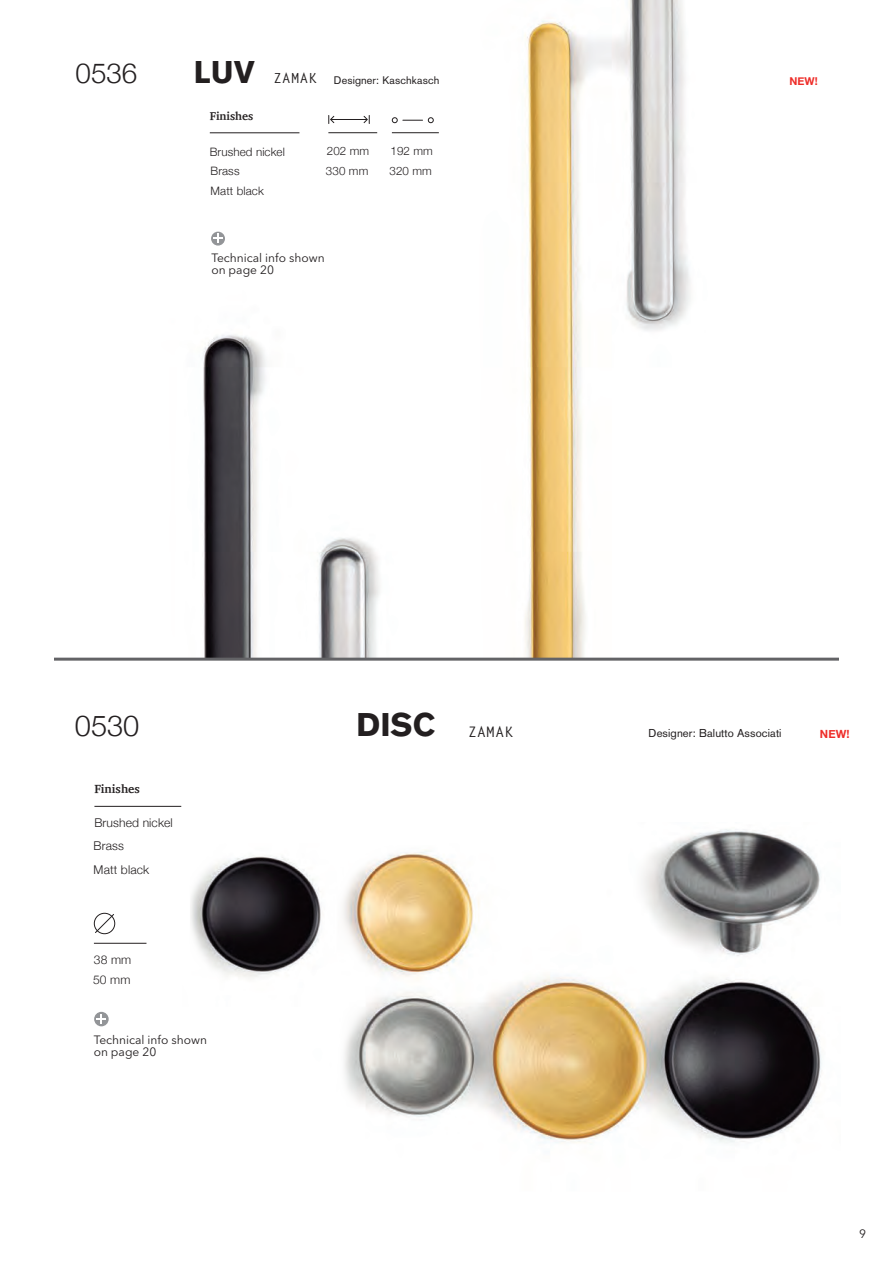
<style>
.page{position:relative;width:893px;height:1263px;background:#fff}
.page>*{position:absolute;margin:0;border:0;box-sizing:border-box;transform-origin:0 0}
.t1{font:900 32.25px "Akzidenz Grotesk";color:#231f20}
.t2{font:300 29.1px "Helvetica Neue";color:#231f20}
.t3{font:300 27.75px "Helvetica Neue";color:#231f20}
.t4{font:700 14.55px "Letter Gothic Std";letter-spacing:.03em;color:#231f20}
.t5{font:300 12.15px/23.7px "Helvetica Neue";letter-spacing:.01em;color:#231f20}
.t6{font:700 12.15px "Charter";color:#231f20}
.t7{font:12px/12px "Avenir Next LT Pro";color:#231f20}
.t8{font:300 11.55px/19px "Helvetica Neue";letter-spacing:.01em;color:#231f20}
.t9{font:700 11.55px "Charter";color:#231f20}
.t10{font:11.25px "Akzidenz Grotesk";letter-spacing:.01em;color:#231f20}
.t11{font:700 11.25px "Helvetica Neue";color:#ee2d29}
.t12{font:10.8px "Akzidenz Grotesk";letter-spacing:.01em;color:#231f20}
.t13{font:700 10.8px "Helvetica Neue";color:#ee2d29}
.s1{font-weight:900;font-size:30.9px}
.s2{font-family:"Letter Gothic Std";font-weight:700;font-size:13.95px}
</style>
<div class="page">
<img style="left:190px;top:829px;width:632px;height:314px">
<img style="left:59px;top:0;width:681px;height:658px">
<hr style="left:210px;top:132px;width:89px;height:1px;background:#231f20">
<svg style="left:211px;top:232px;width:14px;height:14px"></svg>
<svg style="left:213px;top:234px;width:10px;height:9px"></svg>
<hr style="left:328px;top:132px;width:49px;height:1px;background:#231f20">
<hr style="left:392px;top:132px;width:47px;height:1px;background:#231f20">
<hr style="left:331px;top:119px;width:36px;height:1px;background:#231f20">
<svg style="left:328px;top:115px;width:7px;height:9px"></svg>
<svg style="left:363px;top:115px;width:7px;height:9px"></svg>
<svg style="left:392px;top:117px;width:42px;height:6px"></svg>
<hr style="left:54px;top:658px;width:785px;height:3px;background:#636366">
<div style="left:94px;top:1012px;width:15px;height:14px;background:#939598;border-radius:50%"></div>
<svg style="left:96px;top:1014px;width:10px;height:10px"></svg>
<hr style="left:94px;top:943px;width:52px;height:1px;background:#231f20">
<svg style="left:94px;top:913px;width:21px;height:21px"></svg>
<hr style="left:94px;top:806px;width:87px;height:1px;background:#231f20">
<h3 class="t3" style="left:76px;top:50px;width:63px">0536</h3>
<p class="t12" style="left:194px;top:73px;width:247px"><span class="s1">LUV</span> <span class="s2">ZAMAK</span> Designer: Kaschkasch</p>
<p class="t9" style="left:210px;top:106px;width:45px">Finishes</p>
<p class="t8" style="left:210px;top:141px;width:77px">Brushed nickel<br>Brass</p>
<p class="t8" style="left:211px;top:181px;width:55px">Matt black</p>
<p class="t8" style="left:327px;top:140px;width:44px">202 mm</p>
<p class="t8" style="left:390px;top:140px;width:44px">192 mm</p>
<p class="t8" style="left:326px;top:161px;width:44px">330 mm</p>
<p class="t8" style="left:390px;top:161px;width:44px">320 mm</p>
<p class="t7" style="left:211px;top:251px;width:115px">Technical info shown on page 20</p>
<p class="t13" style="left:789px;top:72px;width:30px">NEW!</p>
<h2 class="t2" style="left:75px;top:702px;width:66px">0530</h2>
<h1 class="t1" style="left:356px;top:705px;width:80px">DISC</h1>
<p class="t6" style="left:94px;top:778px;width:47px">Finishes</p>
<p class="t5" style="left:94px;top:810px;width:81px">Brushed nickel<br>Brass<br>Matt black</p>
<p class="t5" style="left:93px;top:948px;width:40px;line-height:20.5px">38 mm<br>50 mm</p>
<p class="t7" style="left:94px;top:1033px;width:115px">Technical info shown on page 20</p>
<p class="t4" style="left:468px;top:722px;width:47px">ZAMAK</p>
<p class="t10" style="left:649px;top:726px;width:134px">Designer: Balutto Associati</p>
<p class="t11" style="left:820px;top:725px;width:31px">NEW!</p>
<p class="t7" style="left:859px;top:1228px;width:8px">9</p>
</div>
